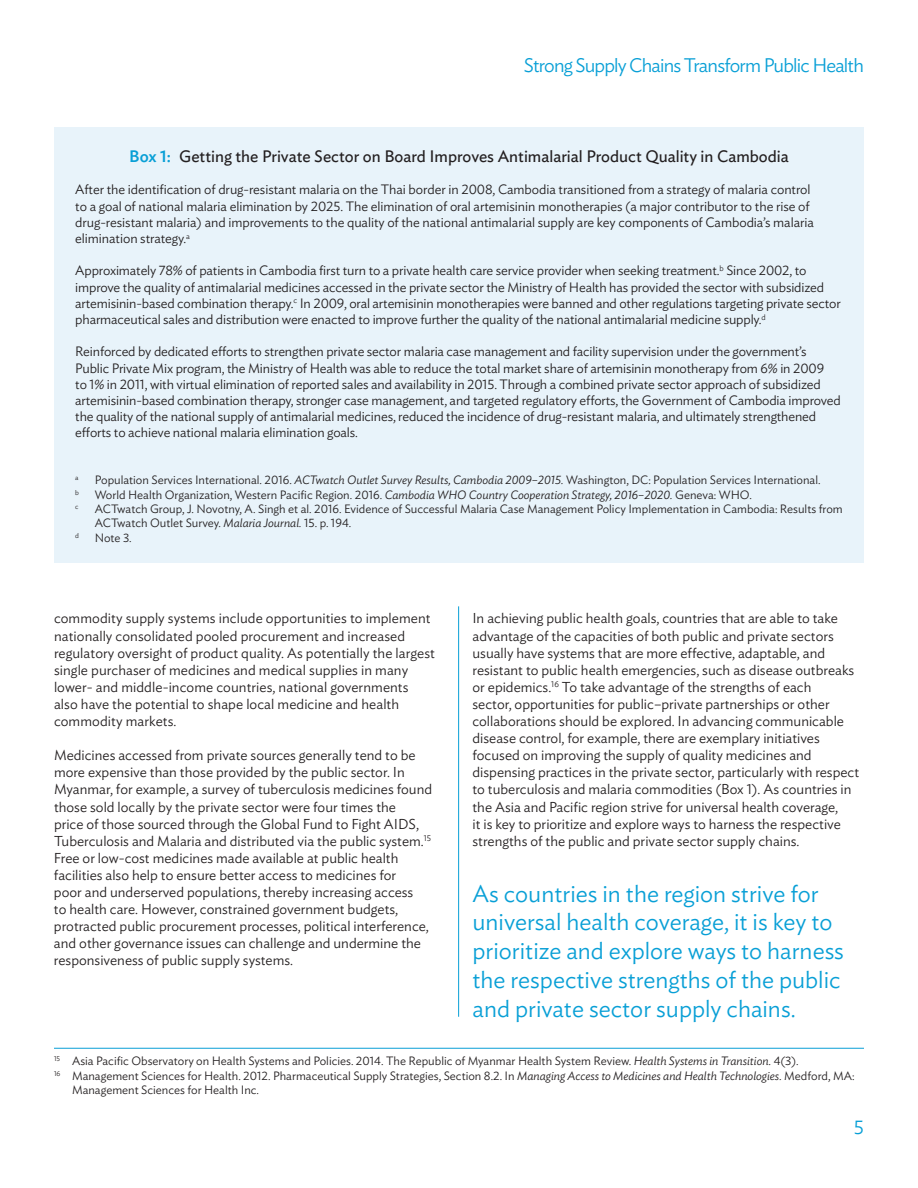
<style>
.page{position:relative;width:918px;height:1188px;background:#fff}
.page>*{position:absolute;margin:0;border:0;box-sizing:border-box;transform-origin:0 0}
.t1{font:300 24px/28.8px "Ideal Sans";color:#089fd6}
.t2{font:300 19.5px "Ideal Sans";letter-spacing:-.04em;color:#089fd6}
.t3{font:16.5px "Ideal Sans";color:#231f20}
.t4{font:300 14.25px/17.1px "Ideal Sans";color:#231f20}
.t5{font:300 13.5px/16.2px "Ideal Sans";letter-spacing:-.01em;color:#231f20}
.t6{font:300 12px/14.4px "Ideal Sans";color:#231f20}
.t7{font:300 7.05px "Ideal Sans";color:#231f20}
.s1{font-weight:500;color:#089fd6}
.s2{font-style:italic}
</style>
<div class="page">
<div style="left:54px;top:128px;width:810px;height:435px;background:#e8f3fa"></div>
<hr style="left:54px;top:1048px;width:810px;height:1px;background:#089fd6">
<hr style="left:458px;top:606px;width:1px;height:411px;background:#089fd6">
<h2 class="t2" style="left:524px;top:50px;width:342px">Strong Supply Chains Transform Public Health</h2>
<p class="t3" style="left:129px;top:144px;width:661px"><span class="s1">Box 1:</span> Getting the Private Sector on Board Improves Antimalarial Product Quality in Cambodia</p>
<p class="t5" style="left:75px;top:180px;width:740px">After the identification of drug-resistant malaria on the Thai border in 2008, Cambodia transitioned from a strategy of malaria control to a goal of national malaria elimination by 2025. The elimination of oral artemisinin monotherapies (a major contributor to the rise of drug-resistant malaria) and improvements to the quality of the national antimalarial supply are key components of Cambodia’s malaria elimination strategy.<sup>a</sup></p>
<p class="t5" style="left:75px;top:261px;width:767px">Approximately 78% of patients in Cambodia first turn to a private health care service provider when seeking treatment.<sup>b</sup> Since 2002, to improve the quality of antimalarial medicines accessed in the private sector the Ministry of Health has provided the sector with subsidized artemisinin-based combination therapy.<sup>c</sup> In 2009, oral artemisinin monotherapies were banned and other regulations targeting private sector pharmaceutical sales and distribution were enacted to improve further the quality of the national antimalarial medicine supply.<sup>d</sup></p>
<p class="t5" style="left:75px;top:342px;width:767px">Reinforced by dedicated efforts to strengthen private sector malaria case management and facility supervision under the government’s Public Private Mix program, the Ministry of Health was able to reduce the total market share of artemisinin monotherapy from 6% in 2009<br>to 1% in 2011, with virtual elimination of reported sales and availability in 2015. Through a combined private sector approach of subsidized artemisinin-based combination therapy, stronger case management, and targeted regulatory efforts, the Government of Cambodia improved the quality of the national supply of antimalarial medicines, reduced the incidence of drug-resistant malaria, and ultimately strengthened efforts to achieve national malaria elimination goals.</p>
<p class="t7" style="left:75px;top:472px;width:5px">a</p>
<p class="t6" style="left:95px;top:472px;width:727px">Population Services International. 2016. <span class="s2">ACTwatch Outlet Survey Results, Cambodia 2009–2015.</span> Washington, DC: Population Services International.</p>
<p class="t7" style="left:75px;top:487px;width:5px">b</p>
<p class="t6" style="left:95px;top:486px;width:659px">World Health Organization, Western Pacific Region. 2016. <span class="s2">Cambodia WHO Country Cooperation Strategy, 2016–2020.</span> Geneva: WHO.</p>
<p class="t7" style="left:75px;top:501px;width:5px">c</p>
<p class="t6" style="left:95px;top:501px;width:750px">ACTwatch Group, J. Novotny, A. Singh et al. 2016. Evidence of Successful Malaria Case Management Policy Implementation in Cambodia: Results from<br>ACTwatch Outlet Survey. <span class="s2">Malaria Journal.</span> 15. p. 194.</p>
<p class="t7" style="left:75px;top:530px;width:5px">d</p>
<p class="t6" style="left:95px;top:529px;width:39px">Note 3.</p>
<p class="t4" style="left:54px;top:609px;width:383px">commodity supply systems include opportunities to implement nationally consolidated pooled procurement and increased regulatory oversight of product quality. As potentially the largest single purchaser of medicines and medical supplies in many lower- and middle-income countries, national governments also have the potential to shape local medicine and health commodity markets.</p>
<p class="t4" style="left:54px;top:746px;width:380px">Medicines accessed from private sources generally tend to be more expensive than those provided by the public sector. In Myanmar, for example, a survey of tuberculosis medicines found those sold locally by the private sector were four times the<br>price of those sourced through the Global Fund to Fight AIDS, Tuberculosis and Malaria and distributed via the public system.<sup>15<br></sup>Free or low-cost medicines made available at public health facilities also help to ensure better access to medicines for<br>poor and underserved populations, thereby increasing access<br>to health care. However, constrained government budgets, protracted public procurement processes, political interference, and other governance issues can challenge and undermine the responsiveness of public supply systems.</p>
<p class="t4" style="left:472px;top:609px;width:388px">In achieving public health goals, countries that are able to take advantage of the capacities of both public and private sectors usually have systems that are more effective, adaptable, and resistant to public health emergencies, such as disease outbreaks or epidemics.<sup>16</sup> To take advantage of the strengths of each<br>sector, opportunities for public–private partnerships or other collaborations should be explored. In advancing communicable disease control, for example, there are exemplary initiatives focused on improving the supply of quality medicines and dispensing practices in the private sector, particularly with respect to tuberculosis and malaria commodities (Box 1). As countries in the Asia and Pacific region strive for universal health coverage,<br>it is key to prioritize and explore ways to harness the respective strengths of the public and private sector supply chains.</p>
<h1 class="t1" style="left:472px;top:877px;width:373px">As countries in the region strive for universal health coverage, it is key to prioritize and explore ways to harness the respective strengths of the public and private sector supply chains.</h1>
<p class="t6" style="left:54px;top:1053px;width:746px"><sup>15</sup> Asia Pacific Observatory on Health Systems and Policies. 2014. The Republic of Myanmar Health System Review. <span class="s2">Health Systems in Transition.</span> 4(3).</p>
<p class="t6" style="left:54px;top:1067px;width:802px"><sup>16</sup> Management Sciences for Health. 2012. Pharmaceutical Supply Strategies, Section 8.2. In <span class="s2">Managing Access to Medicines and Health Technologies.</span> Medford, MA:</p>
<p class="t6" style="left:72px;top:1082px;width:189px">Management Sciences for Health Inc.</p>
<h2 class="t2" style="left:854px;top:1112px;width:12px">5</h2>
</div>
